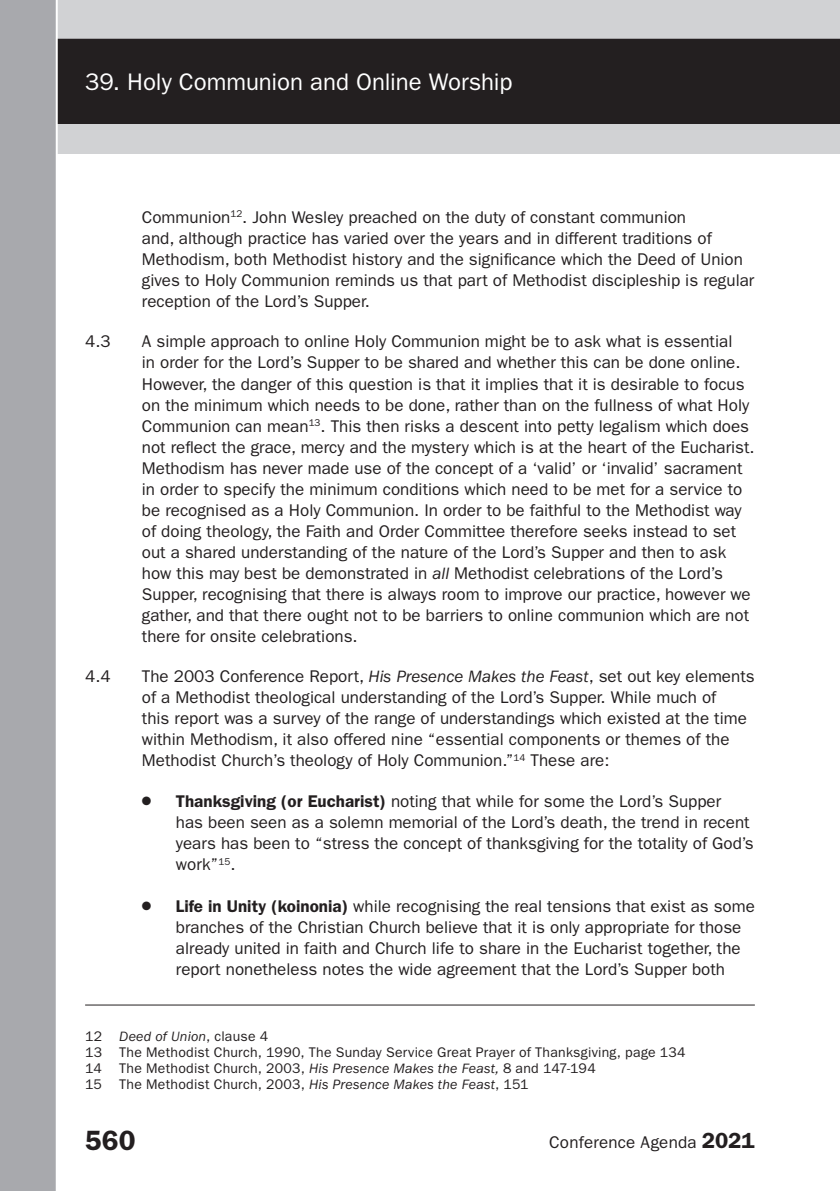
<style>
.page{position:relative;width:840px;height:1191px;background:#fff}
.page>*{position:absolute;margin:0;border:0;box-sizing:border-box;transform-origin:0 0}
.t1{font:600 28px "Franklin Gothic";color:#231f20}
.t2{font:24px "Franklin Gothic";letter-spacing:-.005em;color:#fff}
.t3{font:17px/21px "Franklin Gothic";color:#231f20}
.New_new_footnote_ind{font:14px "Franklin Gothic";letter-spacing:.02em;color:#231f20}
.New_new_footnote_ind-2{font:italic 14px "Franklin Gothic";letter-spacing:.015em;color:#231f20}
.s1{font-style:italic}
.s2{font-weight:600}
.s3{font-style:normal}
.s4{font-weight:600;font-size:22px}
</style>
<div class="page">
<div style="left:0;top:0;width:839px;height:154px;background:#d1d2d4"></div>
<div style="left:58px;top:39px;width:781px;height:85px;background:#231f20"></div>
<div style="left:0;top:0;width:58px;height:1191px;background:#a8a9ad"></div>
<hr style="left:85px;top:1004px;width:669px;height:1px;background:#231f20">
<h2 class="t2" style="left:85px;top:68px;width:428px">39. Holy Communion and Online Worship</h2>
<p class="t3" style="left:142px;top:206px;width:613px">Communion<sup>12</sup>. John Wesley preached on the duty of constant communion<br>and, although practice has varied over the years and in different traditions of Methodism, both Methodist history and the significance which the Deed of Union gives to Holy Communion reminds us that part of Methodist discipleship is regular reception of the Lord’s Supper.</p>
<p class="t3" style="left:85px;top:331px;width:27px">4.3</p>
<p class="t3" style="left:142px;top:331px;width:614px">A simple approach to online Holy Communion might be to ask what is essential<br>in order for the Lord’s Supper to be shared and whether this can be done online.<br>However, the danger of this question is that it implies that it is desirable to focus on the minimum which needs to be done, rather than on the fullness of what Holy Communion can mean<sup>13</sup>. This then risks a descent into petty legalism which does not reflect the grace, mercy and the mystery which is at the heart of the Eucharist.<br>Methodism has never made use of the concept of a ‘valid’ or ‘invalid’ sacrament in order to specify the minimum conditions which need to be met for a service to be recognised as a Holy Communion. In order to be faithful to the Methodist way of doing theology, the Faith and Order Committee therefore seeks instead to set out a shared understanding of the nature of the Lord’s Supper and then to ask how this may best be demonstrated in <span class="s1">all</span> Methodist celebrations of the Lord’s Supper, recognising that there is always room to improve our practice, however we gather, and that there ought not to be barriers to online communion which are not there for onsite celebrations.</p>
<p class="t3" style="left:85px;top:666px;width:27px">4.4</p>
<p class="t3" style="left:142px;top:666px;width:614px">The 2003 Conference Report, <span class="s1">His Presence Makes the Feast</span>, set out key elements of a Methodist theological understanding of the Lord’s Supper. While much of<br>this report was a survey of the range of understandings which existed at the time within Methodism, it also offered nine “essential components or themes of the Methodist Church’s theology of Holy Communion.”<sup>14</sup> These are:</p>
<p class="t3" style="left:176px;top:791px;width:579px;text-indent:-34px">● <span class="s2">Thanksgiving (or Eucharist)</span> noting that while for some the Lord’s Supper<br>has been seen as a solemn memorial of the Lord’s death, the trend in recent years has been to “stress the concept of thanksgiving for the totality of God’s work”<sup>15</sup>.</p>
<p class="t3" style="left:176px;top:896px;width:580px;text-indent:-34px">● <span class="s2">Life in Unity (koinonia)</span> while recognising the real tensions that exist as some branches of the Christian Church believe that it is only appropriate for those already united in faith and Church life to share in the Eucharist together, the report nonetheless notes the wide agreement that the Lord’s Supper both</p>
<p class="New_new_footnote_ind-2" style="left:85px;top:1028px;width:184px"><span class="s3">12</span> Deed of Union<span class="s3">, clause 4</span></p>
<p class="New_new_footnote_ind" style="left:85px;top:1044px;width:601px">13 The Methodist Church, 1990, The Sunday Service Great Prayer of Thanksgiving, page 134</p>
<p class="New_new_footnote_ind" style="left:85px;top:1060px;width:512px">14 The Methodist Church, 2003, <span class="s1">His Presence Makes the Feast,</span> 8 and 147-194</p>
<p class="New_new_footnote_ind" style="left:85px;top:1076px;width:444px">15 The Methodist Church, 2003, <span class="s1">His Presence Makes the Feast</span>, 151</p>
<h1 class="t1" style="left:85px;top:1124px;width:52px">560</h1>
<p class="t3" style="left:549px;top:1132px;width:207px">Conference Agenda <span class="s4">2021</span></p>
</div>
